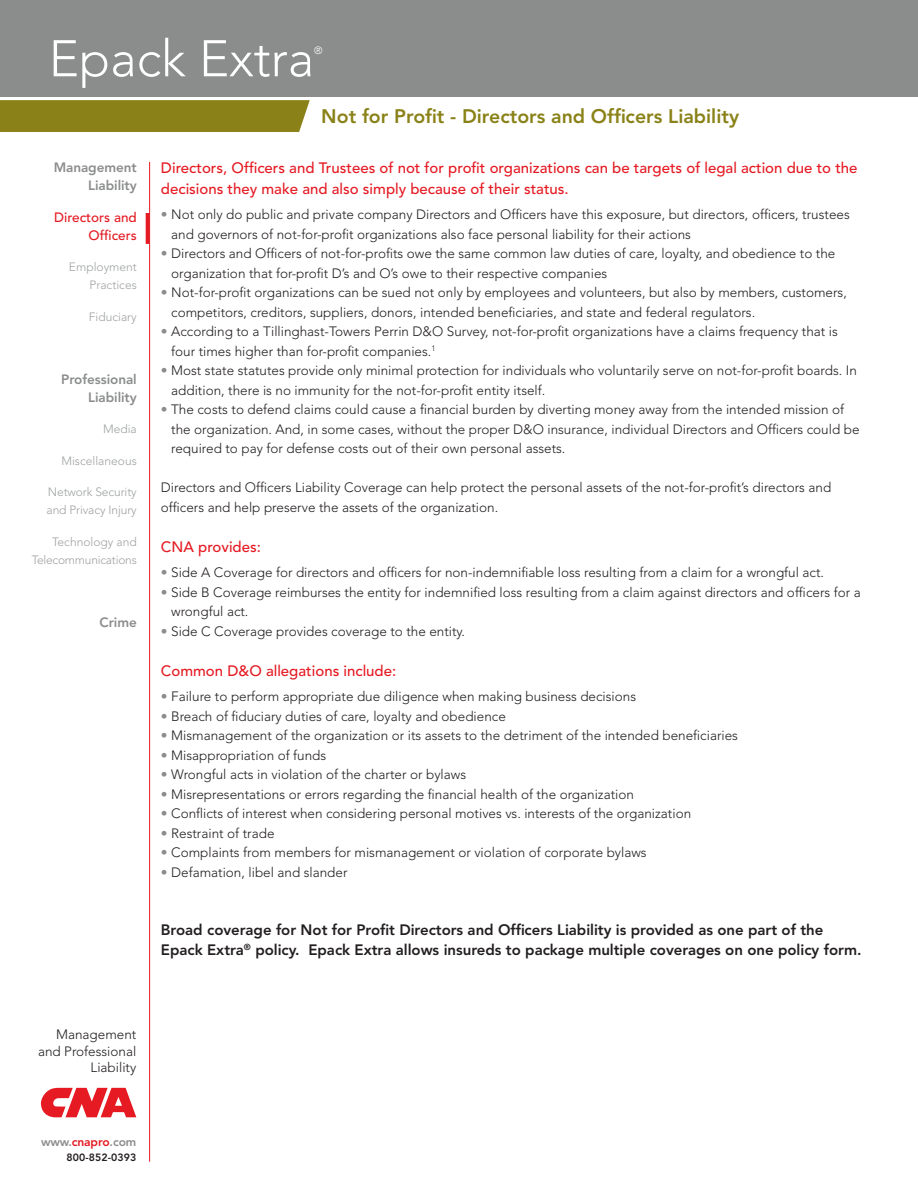
<style>
.page{position:relative;width:918px;height:1188px;background:#fff}
.page>*{position:absolute;margin:0;border:0;box-sizing:border-box;transform-origin:0 0}
.t1{font:300 51px "Avenir";color:#fff}
.t2{font:800 19.5px "Avenir";color:#8a8218}
.t3{font:500 15px/21px "Avenir";color:#e51a23}
.body{font:800 15px/19.5px "Avenir";color:#231f20}
.body-2{font:300 13.5px/19.5px "Avenir";color:#231f20}
.t4{font:800 13.5px/18px "Avenir";letter-spacing:-.005em;color:#8b8d8c;text-align:right}
.t5{font:500 13.5px/18px "Avenir";color:#e51a23;text-align:right}
.t6{font:300 12px/18px "Avenir";color:#9fa2a1;text-align:right}
.t7{font:300 12px/18px "Avenir";letter-spacing:-.02em;color:#9fa2a1;text-align:right}
.t8{font:800 12px "Avenir";letter-spacing:-.01em;color:#8b8d8c}
.t9{font:800 10.5px "Avenir";letter-spacing:.01em;color:#231f20}
.t10{font:300 10.5px "Avenir";color:#fff}
.s1{color:#8b8d8c}
.s2{color:#e51a23}
</style>
<div class="page">
<div style="left:0;top:0;width:918px;height:96px;background:#8b8d8c"></div>
<hr style="left:149px;top:162px;width:1px;height:1000px;background:#e51a23">
<div style="left:146px;top:213px;width:4px;height:31px;background:#e51a23;border:2px solid #e51a23"></div>
<div style="left:0;top:100px;width:310px;height:32px;background:#8a8218"></div>
<svg style="left:41px;top:1088px;width:95px;height:29px"></svg>
<p class="t1" style="left:49px;top:29px;width:267px">Epack Extra</p>
<p class="t10" style="left:314px;top:44px;width:10px">®</p>
<p class="t4" style="left:54px;top:159px;width:85px">Management<br>Liability</p>
<p class="t5" style="left:54px;top:208px;width:84px">Directors and<br>Officers</p>
<p class="t6" style="left:69px;top:258px;width:69px">Employment<br>Practices</p>
<p class="t6" style="left:89px;top:308px;width:49px">Fiduciary</p>
<p class="t4" style="left:61px;top:370px;width:77px">Professional<br>Liability</p>
<p class="t6" style="left:103px;top:420px;width:35px">Media</p>
<p class="t6" style="left:61px;top:452px;width:77px">Miscellaneous</p>
<p class="t6" style="left:47px;top:483px;width:92px;text-align:left">Network Security and Privacy Injury</p>
<p class="t7" style="left:32px;top:533px;width:107px">Technology and<br>Telecommunications</p>
<p class="t4" style="left:100px;top:613px;width:39px">Crime</p>
<p class="t2" style="left:321px;top:105px;width:419px">Not for Profit - Directors and Officers Liability</p>
<p class="t3" style="left:161px;top:158px;width:698px">Directors, Officers and Trustees of not for profit organizations can be targets of legal action due to the decisions they make and also simply because of their status.</p>
<p class="body-2" style="left:171px;top:205px;width:680px;text-indent:-10px"><span class="s1">•</span> Not only do public and private company Directors and Officers have this exposure, but directors, officers, trustees and governors of not-for-profit organizations also face personal liability for their actions</p>
<p class="body-2" style="left:171px;top:244px;width:666px;text-indent:-10px"><span class="s1">•</span> Directors and Officers of not-for-profits owe the same common law duties of care, loyalty, and obedience to the organization that for-profit D’s and O’s owe to their respective companies</p>
<p class="body-2" style="left:171px;top:283px;width:677px;text-indent:-10px"><span class="s1">•</span> Not-for-profit organizations can be sued not only by employees and volunteers, but also by members, customers, competitors, creditors, suppliers, donors, intended beneficiaries, and state and federal regulators.</p>
<p class="body-2" style="left:171px;top:322px;width:668px;text-indent:-10px"><span class="s1">•</span> According to a Tillinghast-Towers Perrin D&amp;O Survey, not-for-profit organizations have a claims frequency that is four times higher than for-profit companies.<sup>1</sup></p>
<p class="body-2" style="left:171px;top:361px;width:687px;text-indent:-10px"><span class="s1">•</span> Most state statutes provide only minimal protection for individuals who voluntarily serve on not-for-profit boards. In addition, there is no immunity for the not-for-profit entity itself.</p>
<p class="body-2" style="left:171px;top:400px;width:690px;text-indent:-10px"><span class="s1">•</span> The costs to defend claims could cause a financial burden by diverting money away from the intended mission of the organization. And, in some cases, without the proper D&amp;O insurance, individual Directors and Officers could be required to pay for defense costs out of their own personal assets.</p>
<p class="body-2" style="left:161px;top:478px;width:672px">Directors and Officers Liability Coverage can help protect the personal assets of the not-for-profit’s directors and officers and help preserve the assets of the organization.</p>
<p class="t3" style="left:161px;top:537px;width:102px">CNA provides:</p>
<p class="body-2" style="left:161px;top:563px;width:665px"><span class="s1">•</span> Side A Coverage for directors and officers for non-indemnifiable loss resulting from a claim for a wrongful act.</p>
<p class="body-2" style="left:171px;top:582px;width:691px;text-indent:-10px"><span class="s1">•</span> Side B Coverage reimburses the entity for indemnified loss resulting from a claim against directors and officers for a wrongful act.</p>
<p class="body-2" style="left:161px;top:621px;width:306px"><span class="s1">•</span> Side C Coverage provides coverage to the entity.</p>
<p class="t3" style="left:161px;top:661px;width:237px">Common D&amp;O allegations include:</p>
<p class="body-2" style="left:161px;top:687px;width:477px"><span class="s1">•</span> Failure to perform appropriate due diligence when making business decisions</p>
<p class="body-2" style="left:161px;top:706px;width:346px"><span class="s1">•</span> Breach of fiduciary duties of care, loyalty and obedience</p>
<p class="body-2" style="left:161px;top:726px;width:579px"><span class="s1">•</span> Mismanagement of the organization or its assets to the detriment of the intended beneficiaries</p>
<p class="body-2" style="left:161px;top:745px;width:167px"><span class="s1">•</span> Misappropriation of funds</p>
<p class="body-2" style="left:161px;top:765px;width:307px"><span class="s1">•</span> Wrongful acts in violation of the charter or bylaws</p>
<p class="body-2" style="left:161px;top:784px;width:475px"><span class="s1">•</span> Misrepresentations or errors regarding the financial health of the organization</p>
<p class="body-2" style="left:161px;top:804px;width:532px"><span class="s1">•</span> Conflicts of interest when considering personal motives vs. interests of the organization</p>
<p class="body-2" style="left:161px;top:823px;width:115px"><span class="s1">•</span> Restraint of trade</p>
<p class="body-2" style="left:161px;top:843px;width:487px"><span class="s1">•</span> Complaints from members for mismanagement or violation of corporate bylaws</p>
<p class="body-2" style="left:161px;top:862px;width:188px"><span class="s1">•</span> Defamation, libel and slander</p>
<p class="body" style="left:161px;top:920px;width:702px">Broad coverage for Not for Profit Directors and Officers Liability is provided as one part of the<br>Epack Extra<sup>®</sup> policy. Epack Extra allows insureds to package multiple coverages on one policy form.</p>
<p class="body-2" style="left:38px;top:1026px;width:100px;line-height:16.5px;text-align:right">Management and Professional<br>Liability</p>
<p class="t8" style="left:41px;top:1135px;width:97px">www.<span class="s2">cnapro</span>.com</p>
<p class="t9" style="left:66px;top:1151px;width:71px">800-852-0393</p>
</div>
